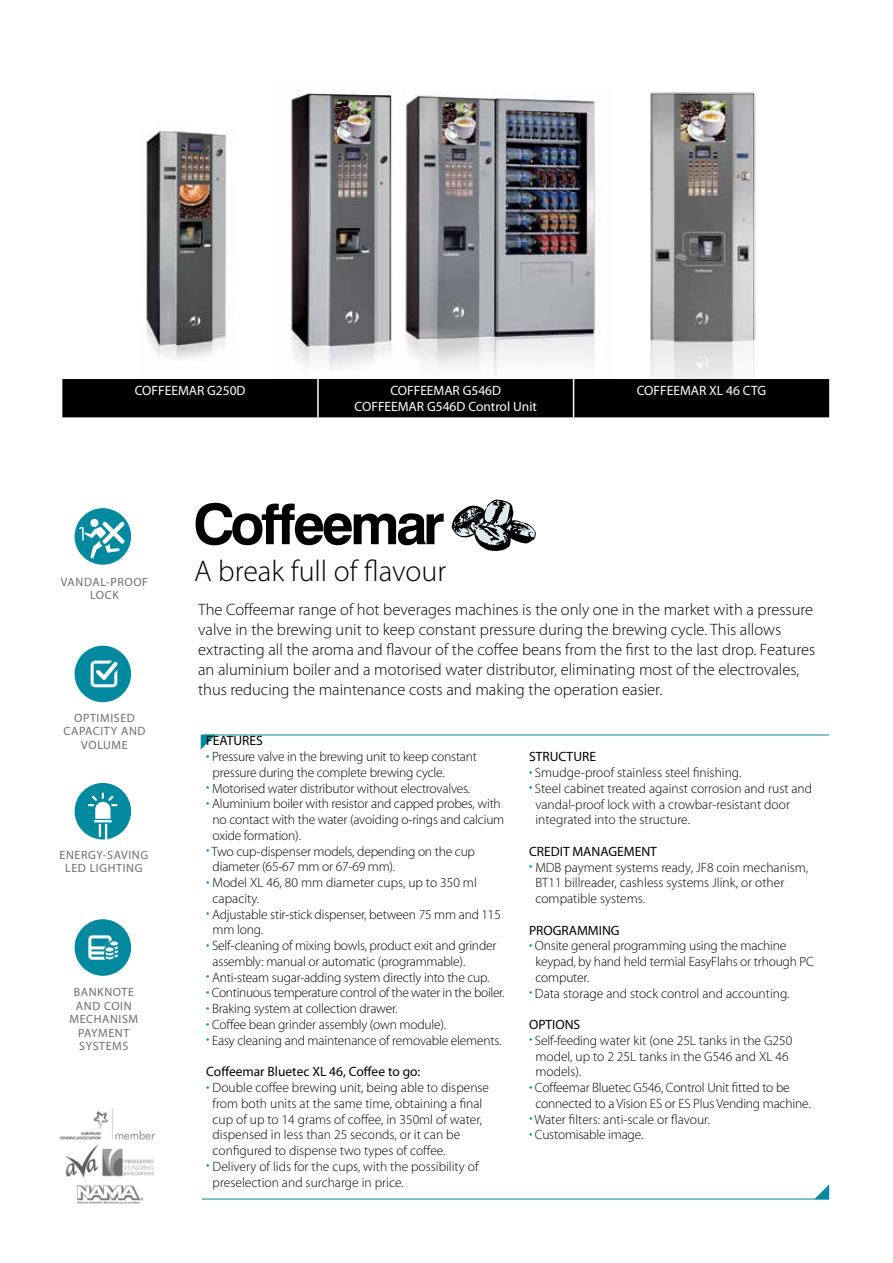
<style>
.page{position:relative;width:893px;height:1263px;background:#fff}
.page>*{position:absolute;margin:0;border:0;box-sizing:border-box;transform-origin:0 0}
.t1{font:300 30px "Myriad Pro";color:#000}
.t2{font:300 16.5px/19.8px "Myriad Pro";color:#000}
.t3{font:300 13.5px/15.8px "Myriad Pro";letter-spacing:-.015em;color:#000}
.t4{font:13.5px "Myriad Pro";color:#000}
.t5{font:13.5px/16.2px "Myriad Pro";color:#fff;text-align:center}
.t6{font:12px/13.5px "Myriad Pro";letter-spacing:.05em;color:#6d6e71;text-align:center}
.s1{color:#00899f}
</style>
<div class="page">
<hr style="left:202px;top:735px;width:627px;height:1px;background:#00899f">
<hr style="left:202px;top:1199px;width:627px;height:1px;background:#00899f">
<svg style="left:814px;top:1184px;width:15px;height:15px"></svg>
<svg style="left:201px;top:735px;width:15px;height:15px"></svg>
<svg style="left:75px;top:508px;width:56px;height:57px"></svg>
<svg style="left:75px;top:646px;width:56px;height:56px"></svg>
<svg style="left:75px;top:783px;width:56px;height:56px"></svg>
<svg style="left:75px;top:919px;width:56px;height:57px"></svg>
<svg style="left:196px;top:503px;width:248px;height:42px"></svg>
<svg style="left:452px;top:500px;width:84px;height:51px"></svg>
<img style="left:60px;top:1108px;width:95px;height:97px">
<img style="left:146px;top:130px;width:81px;height:230px">
<img style="left:403px;top:94px;width:198px;height:281px">
<img style="left:290px;top:91px;width:102px;height:278px">
<img style="left:612px;top:92px;width:177px;height:326px">
<div style="left:62px;top:379px;width:767px;height:38px;background:#000"></div>
<hr style="left:317px;top:379px;width:2px;height:38px;background:#fff">
<hr style="left:573px;top:379px;width:1px;height:38px;background:#fff">
<p class="t5" style="left:135px;top:382px;width:112px">COFFEEMAR G250D</p>
<p class="t5" style="left:355px;top:382px;width:184px">COFFEEMAR G546D<br>COFFEEMAR G546D Control Unit</p>
<p class="t5" style="left:637px;top:382px;width:131px">COFFEEMAR XL 46 CTG</p>
<p class="t6" style="left:61px;top:575px;width:89px">VANDAL-PROOF<br>LOCK</p>
<p class="t6" style="left:64px;top:711px;width:83px">OPTIMISED<br>CAPACITY AND<br>VOLUME</p>
<p class="t6" style="left:60px;top:848px;width:90px">ENERGY-SAVING<br>LED LIGHTING</p>
<p class="t6" style="left:69px;top:985px;width:70px">BANKNOTE<br>AND COIN<br>MECHANISM<br>PAYMENT<br>SYSTEMS</p>
<h1 class="t1" style="left:194px;top:555px;width:254px">A break full of flavour</h1>
<p class="t2" style="left:198px;top:600px;width:619px">The Coffeemar range of hot beverages machines is the only one in the market with a pressure valve in the brewing unit to keep constant pressure during the brewing cycle. This allows extracting all the aroma and flavour of the coffee beans from the first to the last drop. Features an aluminium boiler and a motorised water distributor, eliminating most of the electrovales, thus reducing the maintenance costs and making the operation easier.</p>
<p class="t4" style="left:206px;top:732px;width:58px">FEATURES</p>
<p class="t3" style="left:213px;top:749px;width:266px;text-indent:-6px"><span class="s1">•</span> Pressure valve in the brewing unit to keep constant pressure during the complete brewing cycle.</p>
<p class="t3" style="left:206px;top:780px;width:265px"><span class="s1">•</span> Motorised water distributor without electrovalves.</p>
<p class="t3" style="left:213px;top:796px;width:293px;text-indent:-6px"><span class="s1">•</span> Aluminium boiler with resistor and capped probes, with no contact with the water (avoiding o-rings and calcium oxide formation).</p>
<p class="t3" style="left:213px;top:843px;width:264px;text-indent:-6px"><span class="s1">•</span> Two cup-dispenser models, depending on the cup diameter (65-67 mm or 67-69 mm).</p>
<p class="t3" style="left:213px;top:875px;width:266px;text-indent:-6px"><span class="s1">•</span> Model XL 46, 80 mm diameter cups, up to 350 ml capacity.</p>
<p class="t3" style="left:213px;top:906px;width:290px;text-indent:-6px"><span class="s1">•</span> Adjustable stir-stick dispenser, between 75 mm and 115 mm long.</p>
<p class="t3" style="left:213px;top:938px;width:285px;text-indent:-6px"><span class="s1">•</span> Self-cleaning of mixing bowls, product exit and grinder assembly: manual or automatic (programmable).</p>
<p class="t3" style="left:206px;top:969px;width:285px"><span class="s1">•</span> Anti-steam sugar-adding system directly into the cup.</p>
<p class="t3" style="left:206px;top:985px;width:300px"><span class="s1">•</span> Continuous temperature control of the water in the boiler.</p>
<p class="t3" style="left:206px;top:1001px;width:193px"><span class="s1">•</span> Braking system at collection drawer.</p>
<p class="t3" style="left:206px;top:1017px;width:241px"><span class="s1">•</span> Coffee bean grinder assembly (own module).</p>
<p class="t3" style="left:206px;top:1032px;width:297px"><span class="s1">•</span> Easy cleaning and maintenance of removable elements.</p>
<p class="t4" style="left:206px;top:1063px;width:216px">Coffeemar Bluetec XL 46, Coffee to go:</p>
<p class="t3" style="left:213px;top:1080px;width:278px;text-indent:-6px"><span class="s1">•</span> Double coffee brewing unit, being able to dispense from both units at the same time, obtaining a final cup of up to 14 grams of coffee, in 350ml of water, dispensed in less than 25 seconds, or it can be configured to dispense two types of coffee.</p>
<p class="t3" style="left:213px;top:1159px;width:267px;text-indent:-6px"><span class="s1">•</span> Delivery of lids for the cups, with the possibility of preselection and surcharge in price.</p>
<p class="t4" style="left:529px;top:748px;width:68px">STRUCTURE</p>
<p class="t3" style="left:529px;top:765px;width:214px"><span class="s1">•</span> Smudge-proof stainless steel finishing.</p>
<p class="t3" style="left:535px;top:781px;width:278px;text-indent:-6px"><span class="s1">•</span> Steel cabinet treated against corrosion and rust and vandal-proof lock with a crowbar-resistant door integrated into the structure.</p>
<p class="t4" style="left:529px;top:843px;width:129px">CREDIT MANAGEMENT</p>
<p class="t3" style="left:535px;top:859px;width:274px;text-indent:-6px"><span class="s1">•</span> MDB payment systems ready, JF8 coin mechanism,<br>BT11 billreader, cashless systems Jlink, or other compatible systems.</p>
<p class="t4" style="left:529px;top:922px;width:92px">PROGRAMMING</p>
<p class="t3" style="left:535px;top:938px;width:280px;text-indent:-6px"><span class="s1">•</span> Onsite general programming using the machine keypad, by hand held termial EasyFlahs or trhough PC computer.</p>
<p class="t3" style="left:529px;top:985px;width:262px"><span class="s1">•</span> Data storage and stock control and accounting.</p>
<p class="t4" style="left:529px;top:1016px;width:53px">OPTIONS</p>
<p class="t3" style="left:535px;top:1033px;width:258px;text-indent:-6px"><span class="s1">•</span> Self-feeding water kit (one 25L tanks in the G250 model, up to 2 25L tanks in the G546 and XL 46 models).</p>
<p class="t3" style="left:535px;top:1080px;width:277px;text-indent:-6px"><span class="s1">•</span> Coffeemar Bluetec G546, Control Unit fitted to be connected to a Vision ES or ES Plus Vending machine.</p>
<p class="t3" style="left:529px;top:1111px;width:182px"><span class="s1">•</span> Water filters: anti-scale or flavour.</p>
<p class="t3" style="left:529px;top:1127px;width:116px"><span class="s1">•</span> Customisable image.</p>
</div>
